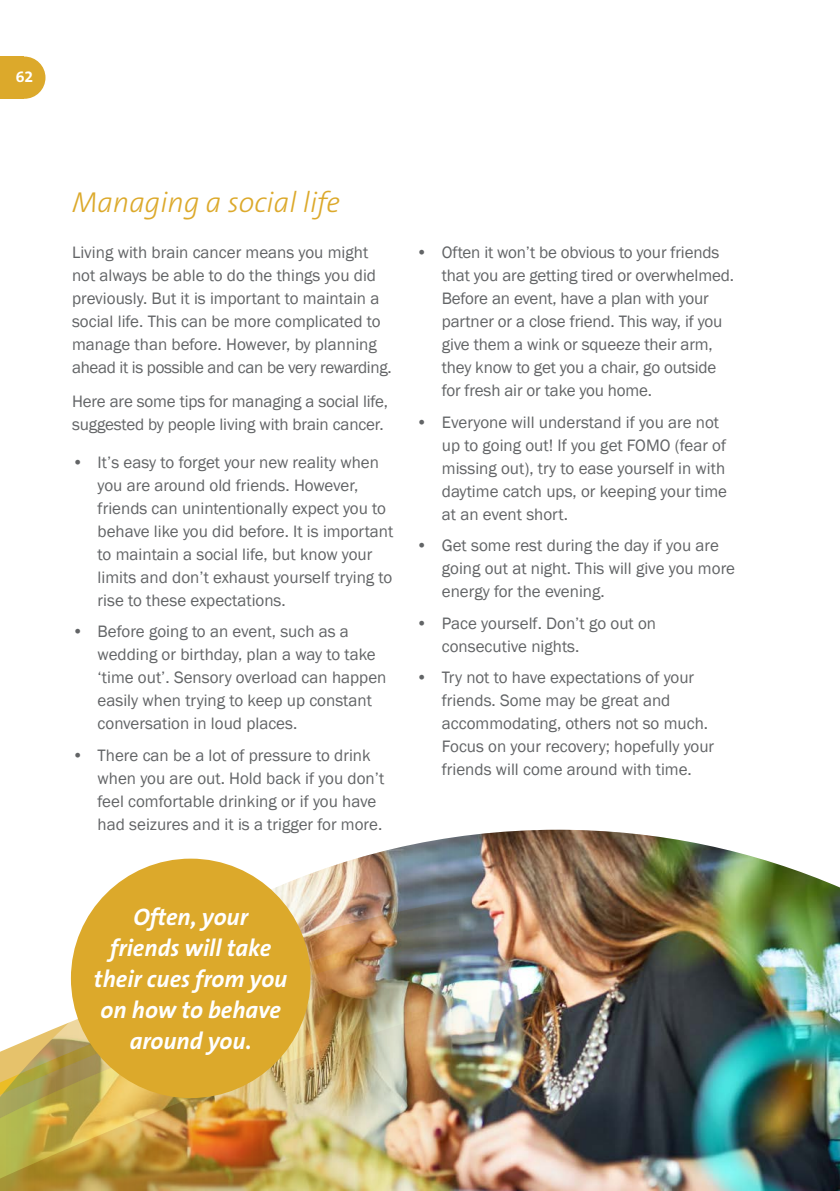
<style>
.page{position:relative;width:840px;height:1191px;background:#fff}
.page>*{position:absolute;margin:0;border:0;box-sizing:border-box;transform-origin:0 0}
.t1{font:italic 300 29px "The Sans B3";color:#dca92b}
.t2{font:italic 700 24px/31px "The Sans B7";color:#fff;text-align:center}
.t3{font:17px/23px "Franklin Gothic";color:#626466}
.t4{font:700 16px "The Sans B7";color:#fff}
</style>
<div class="page">
<img style="left:0;top:829px;width:839px;height:362px">
<div style="left:71px;top:858px;width:239px;height:240px;background:#dca92b;border-radius:50%"></div>
<div style="left:3px;top:57px;width:42px;height:42px;background:#dca92b;border-radius:50%"></div>
<div style="left:0;top:57px;width:23px;height:42px;background:#dca92b"></div>
<p class="t4" style="left:16px;top:68px;width:19px">62</p>
<h1 class="t1" style="left:72px;top:187px;width:269px">Managing a social life</h1>
<p class="t3" style="left:72px;top:241px;width:321px">Living with brain cancer means you might not always be able to do the things you did previously. But it is important to maintain a social life. This can be more complicated to manage than before. However, by planning ahead it is possible and can be very rewarding.</p>
<p class="t3" style="left:72px;top:391px;width:317px">Here are some tips for managing a social life, suggested by people living with brain cancer.</p>
<p class="t3" style="left:98px;top:451px;width:297px;text-indent:-26px">• It’s easy to forget your new reality when you are around old friends. However, friends can unintentionally expect you to behave like you did before. It is important to maintain a social life, but know your limits and don’t exhaust yourself trying to rise to these expectations.</p>
<p class="t3" style="left:98px;top:620px;width:290px;text-indent:-26px">• Before going to an event, such as a wedding or birthday, plan a way to take ‘time out’. Sensory overload can happen easily when trying to keep up constant conversation in loud places.</p>
<p class="t3" style="left:98px;top:744px;width:288px;text-indent:-26px">• There can be a lot of pressure to drink when you are out. Hold back if you don’t feel comfortable drinking or if you have had seizures and it is a trigger for more.</p>
<p class="t3" style="left:441px;top:241px;width:293px;text-indent:-26px">• Often it won’t be obvious to your friends that you are getting tired or overwhelmed.<br>Before an event, have a plan with your partner or a close friend. This way, if you give them a wink or squeeze their arm, they know to get you a chair, go outside for fresh air or take you home.</p>
<p class="t3" style="left:441px;top:411px;width:286px;text-indent:-26px">• Everyone will understand if you are not up to going out! If you get FOMO (fear of missing out), try to ease yourself in with daytime catch ups, or keeping your time at an event short.</p>
<p class="t3" style="left:441px;top:534px;width:295px;text-indent:-26px">• Get some rest during the day if you are going out at night. This will give you more energy for the evening.</p>
<p class="t3" style="left:441px;top:612px;width:216px;text-indent:-26px">• Pace yourself. Don’t go out on consecutive nights.</p>
<p class="t3" style="left:441px;top:666px;width:274px;text-indent:-26px">• Try not to have expectations of your friends. Some may be great and accommodating, others not so much.<br>Focus on your recovery; hopefully your friends will come around with time.</p>
<h2 class="t2" style="left:94px;top:902px;width:195px">Often, your<br>friends will take their cues from you on how to behave around you.</h2>
</div>
